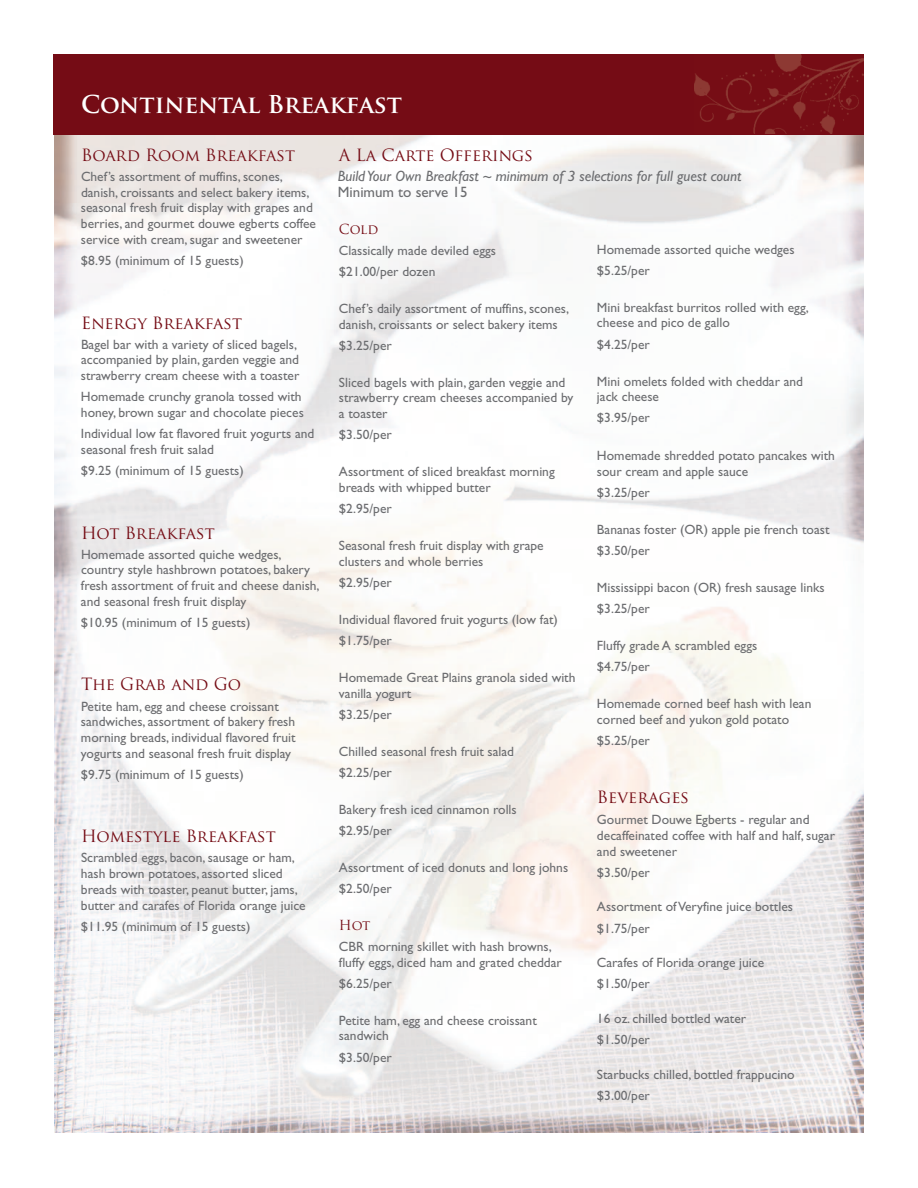
<style>
.page{position:relative;width:918px;height:1188px;background:#fff}
.page>*{position:absolute;margin:0;border:0;box-sizing:border-box;transform-origin:0 0}
.t1{font:700 24px "Trajan Pro";color:#fff}
.t2{font:16.5px "Trajan Pro";color:#750c15}
.t3{font:italic 15px "Gill Sans";color:#6c6d70}
.t4{font:15px "Gill Sans";color:#6c6d70}
.t5{font:13.5px/15.8px "Gill Sans";color:#6c6d70}
.t6{font:13.5px "Trajan Pro";letter-spacing:-.015em;color:#750c15}
</style>
<div class="page">
<img style="left:54px;top:135px;width:810px;height:998px">
<div style="left:54px;top:54px;width:810px;height:81px;background:#750c15"></div>
<img style="left:694px;top:54px;width:170px;height:80px">
<h1 class="t1" style="left:81px;top:94px;width:323px">Continental Breakfast</h1>
<p class="t2" style="left:81px;top:148px;width:216px">Board Room Breakfast</p>
<p class="t5" style="left:81px;top:170px;width:237px">Chef’s assortment of muffins, scones, danish, croissants and select bakery items, seasonal fresh fruit display with grapes and berries, and gourmet douwe egberts coffee service with cream, sugar and sweetener</p>
<p class="t5" style="left:81px;top:254px;width:164px">$8.95 (minimum of 15 guests)</p>
<p class="t2" style="left:81px;top:316px;width:163px">Energy Breakfast</p>
<p class="t5" style="left:81px;top:337px;width:220px">Bagel bar with a variety of sliced bagels, accompanied by plain, garden veggie and strawberry cream cheese with a toaster</p>
<p class="t5" style="left:81px;top:390px;width:224px">Homemade crunchy granola tossed with honey, brown sugar and chocolate pieces</p>
<p class="t5" style="left:81px;top:427px;width:235px">Individual low fat flavored fruit yogurts and seasonal fresh fruit salad</p>
<p class="t5" style="left:81px;top:464px;width:164px">$9.25 (minimum of 15 guests)</p>
<p class="t2" style="left:81px;top:526px;width:135px">Hot Breakfast</p>
<p class="t5" style="left:81px;top:547px;width:240px">Homemade assorted quiche wedges, country style hashbrown potatoes, bakery fresh assortment of fruit and cheese danish, and seasonal fresh fruit display</p>
<p class="t5" style="left:81px;top:616px;width:171px">$10.95 (minimum of 15 guests)</p>
<p class="t2" style="left:81px;top:678px;width:162px">The Grab and Go</p>
<p class="t5" style="left:81px;top:699px;width:216px">Petite ham, egg and cheese croissant sandwiches, assortment of bakery fresh morning breads, individual flavored fruit yogurts and seasonal fresh fruit display</p>
<p class="t5" style="left:81px;top:768px;width:164px">$9.75 (minimum of 15 guests)</p>
<p class="t2" style="left:81px;top:830px;width:196px">Homestyle Breakfast</p>
<p class="t5" style="left:81px;top:851px;width:226px">Scrambled eggs, bacon, sausage or ham, hash brown potatoes, assorted sliced breads with toaster, peanut butter, jams, butter and carafes of Florida orange juice</p>
<p class="t5" style="left:81px;top:920px;width:171px">$11.95 (minimum of 15 guests)</p>
<p class="t2" style="left:339px;top:148px;width:196px">A La Carte Offerings</p>
<p class="t3" style="left:338px;top:170px;width:405px">BuildYour Own Breakfast ~ minimum of 3 selections for full guest count</p>
<p class="t4" style="left:338px;top:186px;width:131px">Minimum to serve 15</p>
<p class="t6" style="left:339px;top:223px;width:41px">Cold</p>
<p class="t5" style="left:339px;top:241px;width:159px;line-height:21.1px">Classically made deviled eggs $21.00/per dozen</p>
<p class="t5" style="left:339px;top:302px;width:231px">Chef’s daily assortment of muffins, scones, danish, croissants or select bakery items</p>
<p class="t5" style="left:339px;top:339px;width:54px">$3.25/per</p>
<p class="t5" style="left:339px;top:375px;width:236px">Sliced bagels with plain, garden veggie and strawberry cream cheeses accompanied by a toaster</p>
<p class="t5" style="left:339px;top:428px;width:54px">$3.50/per</p>
<p class="t5" style="left:339px;top:465px;width:217px">Assortment of sliced breakfast morning breads with whipped butter</p>
<p class="t5" style="left:339px;top:502px;width:54px">$2.95/per</p>
<p class="t5" style="left:339px;top:539px;width:206px">Seasonal fresh fruit display with grape clusters and whole berries</p>
<p class="t5" style="left:339px;top:576px;width:54px">$2.95/per</p>
<p class="t5" style="left:339px;top:610px;width:220px;line-height:21.1px">Individual flavored fruit yogurts (low fat) $1.75/per</p>
<p class="t5" style="left:339px;top:671px;width:238px">Homemade Great Plains granola sided with vanilla yogurt</p>
<p class="t5" style="left:339px;top:708px;width:54px">$3.25/per</p>
<p class="t5" style="left:339px;top:742px;width:177px;line-height:21.1px">Chilled seasonal fresh fruit salad $2.25/per</p>
<p class="t5" style="left:339px;top:800px;width:179px;line-height:21.1px">Bakery fresh iced cinnamon rolls $2.95/per</p>
<p class="t5" style="left:339px;top:858px;width:231px;line-height:21.1px">Assortment of iced donuts and long johns $2.50/per</p>
<p class="t6" style="left:339px;top:920px;width:33px">Hot</p>
<p class="t5" style="left:339px;top:940px;width:224px">CBR morning skillet with hash browns, fluffy eggs, diced ham and grated cheddar</p>
<p class="t5" style="left:339px;top:977px;width:54px">$6.25/per</p>
<p class="t5" style="left:339px;top:1014px;width:199px">Petite ham, egg and cheese croissant sandwich</p>
<p class="t5" style="left:339px;top:1050px;width:54px">$3.50/per</p>
<p class="t5" style="left:597px;top:240px;width:199px;line-height:21.1px">Homemade assorted quiche wedges $5.25/per</p>
<p class="t5" style="left:597px;top:301px;width:213px">Mini breakfast burritos rolled with egg, cheese and pico de gallo</p>
<p class="t5" style="left:597px;top:337px;width:54px">$4.25/per</p>
<p class="t5" style="left:597px;top:374px;width:208px">Mini omelets folded with cheddar and jack cheese</p>
<p class="t5" style="left:597px;top:411px;width:54px">$3.95/per</p>
<p class="t5" style="left:597px;top:449px;width:239px">Homemade shredded potato pancakes with sour cream and apple sauce</p>
<p class="t5" style="left:597px;top:486px;width:54px">$3.25/per</p>
<p class="t5" style="left:597px;top:520px;width:234px;line-height:21.1px">Bananas foster (OR) apple pie french toast $3.50/per</p>
<p class="t5" style="left:597px;top:578px;width:229px;line-height:21.1px">Mississippi bacon (OR) fresh sausage links $3.25/per</p>
<p class="t5" style="left:597px;top:636px;width:162px;line-height:21.1px">Fluffy grade A scrambled eggs $4.75/per</p>
<p class="t5" style="left:597px;top:697px;width:216px">Homemade corned beef hash with lean corned beef and yukon gold potato</p>
<p class="t5" style="left:597px;top:734px;width:54px">$5.25/per</p>
<p class="t2" style="left:597px;top:791px;width:94px">Beverages</p>
<p class="t5" style="left:597px;top:813px;width:240px">Gourmet Douwe Egberts - regular and decaffeinated coffee with half and half, sugar and sweetener</p>
<p class="t5" style="left:597px;top:866px;width:54px">$3.50/per</p>
<p class="t5" style="left:597px;top:898px;width:198px;line-height:21.1px">Assortment ofVeryfine juice bottles $1.75/per</p>
<p class="t5" style="left:597px;top:953px;width:169px;line-height:21.1px">Carafes of Florida orange juice $1.50/per</p>
<p class="t5" style="left:597px;top:1009px;width:151px;line-height:21.1px">16 oz. chilled bottled water $1.50/per</p>
<p class="t5" style="left:597px;top:1065px;width:199px;line-height:21.1px">Starbucks chilled, bottled frappucino $3.00/per</p>
</div>
